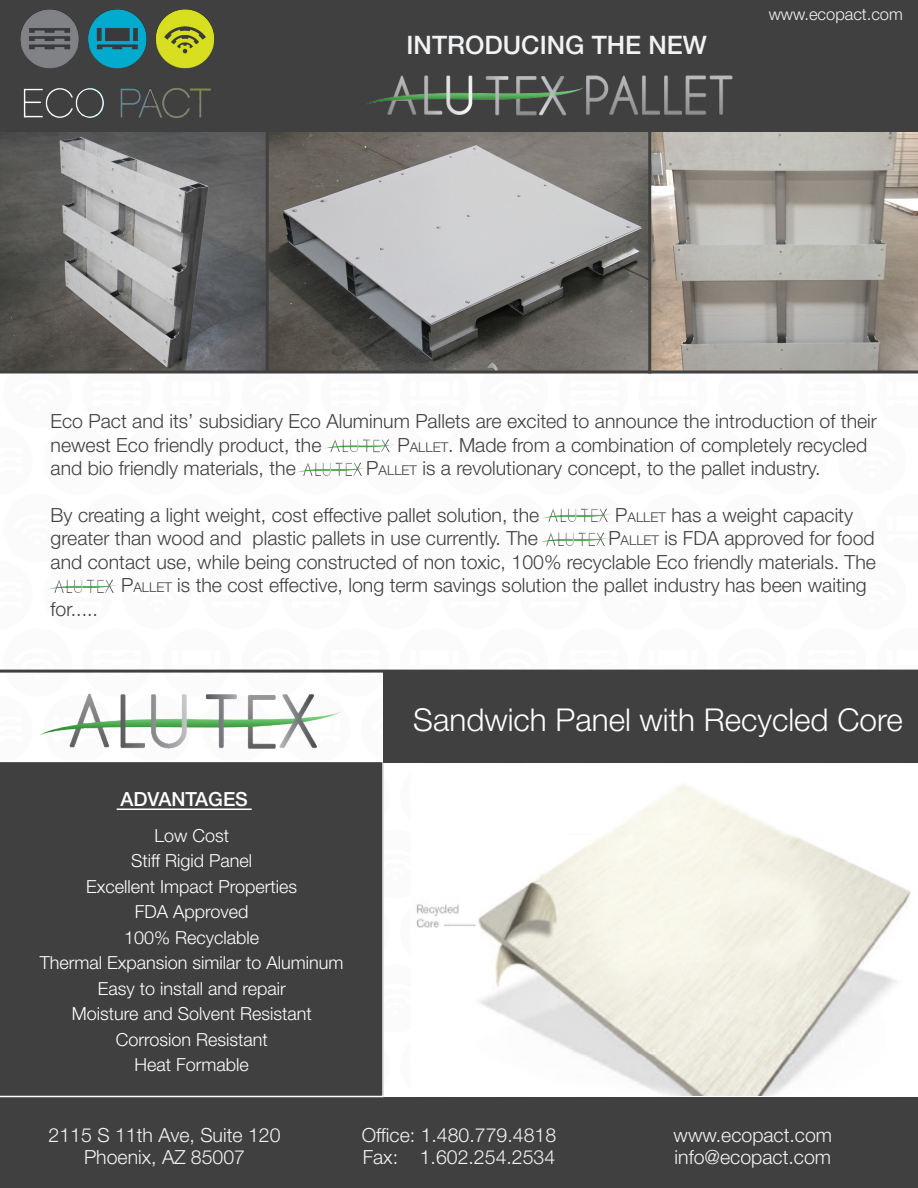
<style>
.page{position:relative;width:918px;height:1188px;background:#fff}
.page>*{position:absolute;margin:0;border:0;box-sizing:border-box;transform-origin:0 0}
.t1{font:300 31.5px "Helvetica Neue LT Std";color:#fff}
.t2{font:500 25.5px "Helvetica Neue LT Std";color:#f2f3f4}
.t3{font:300 19.5px/23.4px "Helvetica Neue LT Std";color:#404041}
.t4{font:300 19.5px "Helvetica Neue LT Std";color:#f2f3f4}
.t5{font:500 19.5px "Helvetica Neue LT Std";color:#fff}
.t6{font:300 18px "Helvetica Neue LT Std";color:#fff}
.t7{font:300 16.5px "Helvetica Neue LT Std";color:#f2f3f4}
.s1{font-size:13.5px}
</style>
<div class="page">
<svg style="left:0;top:670px;width:918px;height:426px"></svg>
<img style="left:0;top:131px;width:266px;height:239px">
<img style="left:269px;top:131px;width:379px;height:239px">
<img style="left:651px;top:131px;width:267px;height:239px">
<div style="left:0;top:0;width:918px;height:131px;background:#404041"></div>
<img style="left:20px;top:9px;width:195px;height:109px">
<div style="left:0;top:1097px;width:918px;height:91px;background:#404041"></div>
<svg style="left:0;top:370px;width:918px;height:4px;background:#5e5e5d"></svg>
<hr style="left:266px;top:115px;width:3px;height:257px;background:#404041">
<hr style="left:648px;top:131px;width:3px;height:242px;background:#404041">
<img style="left:367px;top:75px;width:366px;height:41px">
<div style="left:0;top:761px;width:384px;height:336px;background:#404041"></div>
<hr style="left:117px;top:808px;width:135px;height:2px;background:#fff">
<img style="left:35px;top:684px;width:311px;height:66px">
<div style="left:383px;top:671px;width:535px;height:92px;background:#404041"></div>
<img style="left:297px;top:462px;width:70px;height:14px">
<img style="left:324px;top:439px;width:70px;height:13px">
<img style="left:541px;top:508px;width:72px;height:14px">
<img style="left:539px;top:532px;width:71px;height:14px">
<img style="left:47px;top:579px;width:72px;height:13px">
<p class="t2" style="left:407px;top:30px;width:302px">INTRODUCING THE NEW</p>
<p class="t7" style="left:769px;top:4px;width:136px">www.ecopact.com</p>
<p class="t3" style="left:51px;top:409px;width:828px">Eco Pact and its’ subsidiary Eco Aluminum Pallets are excited to announce the introduction of their newest Eco friendly product, the</p>
<p class="t3" style="left:397px;top:433px;width:471px">P<span class="s1">ALLET</span>. Made from a combination of completely recycled</p>
<p class="t3" style="left:51px;top:456px;width:247px">and bio friendly materials, the</p>
<p class="t3" style="left:366px;top:456px;width:456px">P<span class="s1">ALLET</span> is a revolutionary concept, to the pallet industry.</p>
<p class="t3" style="left:51px;top:503px;width:490px">By creating a light weight, cost effective pallet solution, the</p>
<p class="t3" style="left:615px;top:503px;width:239px">P<span class="s1">ALLET</span> has a weight capacity</p>
<p class="t3" style="left:51px;top:526px;width:489px">greater than wood and plastic pallets in use currently. The</p>
<p class="t3" style="left:608px;top:526px;width:268px">P<span class="s1">ALLET</span> is FDA approved for food</p>
<p class="t3" style="left:51px;top:550px;width:827px">and contact use, while being constructed of non toxic, 100% recyclable Eco friendly materials. The</p>
<p class="t3" style="left:121px;top:573px;width:747px">P<span class="s1">ALLET</span> is the cost effective, long term savings solution the pallet industry has been waiting</p>
<p class="t3" style="left:51px;top:597px;width:49px">for.....</p>
<p class="t5" style="left:120px;top:787px;width:129px">ADVANTAGES</p>
<p class="t6" style="left:154px;top:825px;width:76px">Low Cost</p>
<p class="t6" style="left:131px;top:850px;width:123px">Stiff Rigid Panel</p>
<p class="t6" style="left:86px;top:876px;width:213px">Excellent Impact Properties</p>
<p class="t6" style="left:135px;top:901px;width:115px">FDA Approved</p>
<p class="t6" style="left:124px;top:927px;width:137px">100% Recyclable</p>
<p class="t6" style="left:40px;top:952px;width:305px">Thermal Expansion similar to Aluminum</p>
<p class="t6" style="left:98px;top:978px;width:190px">Easy to install and repair</p>
<p class="t6" style="left:72px;top:1003px;width:242px">Moisture and Solvent Resistant</p>
<p class="t6" style="left:116px;top:1029px;width:154px">Corrosion Resistant</p>
<p class="t6" style="left:135px;top:1054px;width:116px">Heat Formable</p>
<p class="t1" style="left:413px;top:700px;width:491px">Sandwich Panel with Recycled Core</p>
<p class="t4" style="left:49px;top:1123px;width:233px">2115 S 11th Ave, Suite 120</p>
<p class="t4" style="left:84px;top:1146px;width:163px">Phoenix, AZ 85007</p>
<p class="t4" style="left:362px;top:1123px;width:196px">Office: 1.480.779.4818</p>
<p class="t4" style="left:363px;top:1146px;width:194px">Fax: 1.602.254.2534</p>
<p class="t4" style="left:674px;top:1123px;width:160px">www.ecopact.com</p>
<p class="t4" style="left:675px;top:1146px;width:158px">info@ecopact.com</p>
</div>
